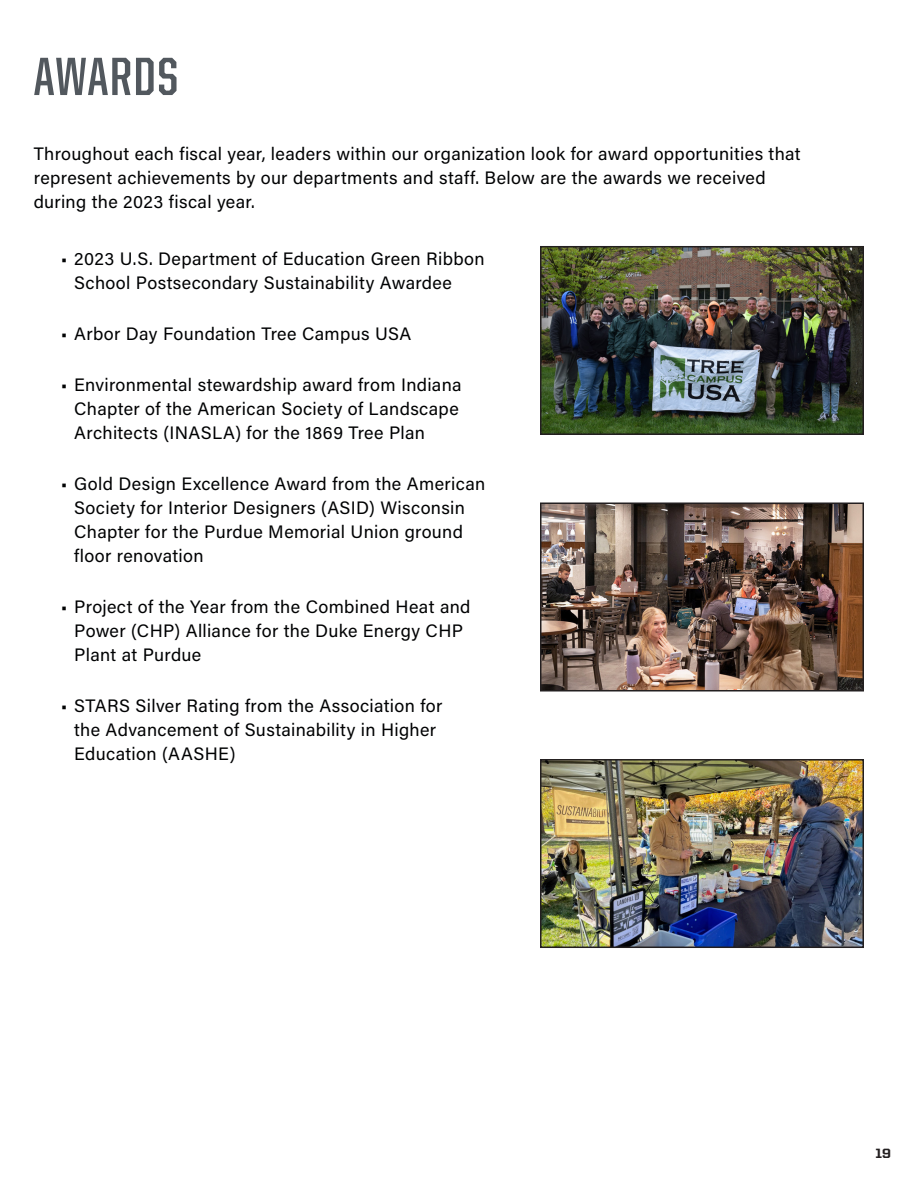
<style>
.page{position:relative;width:918px;height:1188px;background:#fff}
.page>*{position:absolute;margin:0;border:0;box-sizing:border-box;transform-origin:0 0}
.paragraph{font:700 54px "United Sans Cond";letter-spacing:.025em;color:#52585e}
.paragraph-2{font:18px/24px "Acumin Pro";letter-spacing:.02em;color:#010203}
.t1{font:800 13.5px "United Sans Reg";color:#231f20}
</style>
<div class="page">
<img style="left:543px;top:505px;width:318px;height:184px">
<div style="left:540px;top:502px;width:324px;height:190px;border:2px solid #231f20"></div>
<img style="left:543px;top:249px;width:318px;height:183px">
<div style="left:540px;top:246px;width:324px;height:189px;border:2px solid #231f20"></div>
<img style="left:543px;top:762px;width:318px;height:183px">
<div style="left:540px;top:759px;width:324px;height:189px;border:2px solid #231f20"></div>
<p class="paragraph" style="left:34px;top:49px;width:146px">AWARDS</p>
<p class="paragraph-2" style="left:34px;top:141px;width:768px">Throughout each fiscal year, leaders within our organization look for award opportunities that represent achievements by our departments and staff. Below are the awards we received during the 2023 fiscal year.</p>
<p class="paragraph-2" style="left:74px;top:246px;width:412px;text-indent:-14px">• 2023 U.S. Department of Education Green Ribbon<br>School Postsecondary Sustainability Awardee</p>
<p class="paragraph-2" style="left:61px;top:321px;width:352px">• Arbor Day Foundation Tree Campus USA</p>
<p class="paragraph-2" style="left:74px;top:372px;width:389px;text-indent:-14px">• Environmental stewardship award from Indiana<br>Chapter of the American Society of Landscape<br>Architects (INASLA) for the 1869 Tree Plan</p>
<p class="paragraph-2" style="left:74px;top:471px;width:413px;text-indent:-14px">• Gold Design Excellence Award from the American Society for Interior Designers (ASID) Wisconsin Chapter for the Purdue Memorial Union ground floor renovation</p>
<p class="paragraph-2" style="left:74px;top:594px;width:398px;text-indent:-14px">• Project of the Year from the Combined Heat and<br>Power (CHP) Alliance for the Duke Energy CHP<br>Plant at Purdue</p>
<p class="paragraph-2" style="left:74px;top:693px;width:370px;text-indent:-14px">• STARS Silver Rating from the Association for the Advancement of Sustainability in Higher<br>Education (AASHE)</p>
<p class="t1" style="left:876px;top:1146px;width:17px">19</p>
</div>
